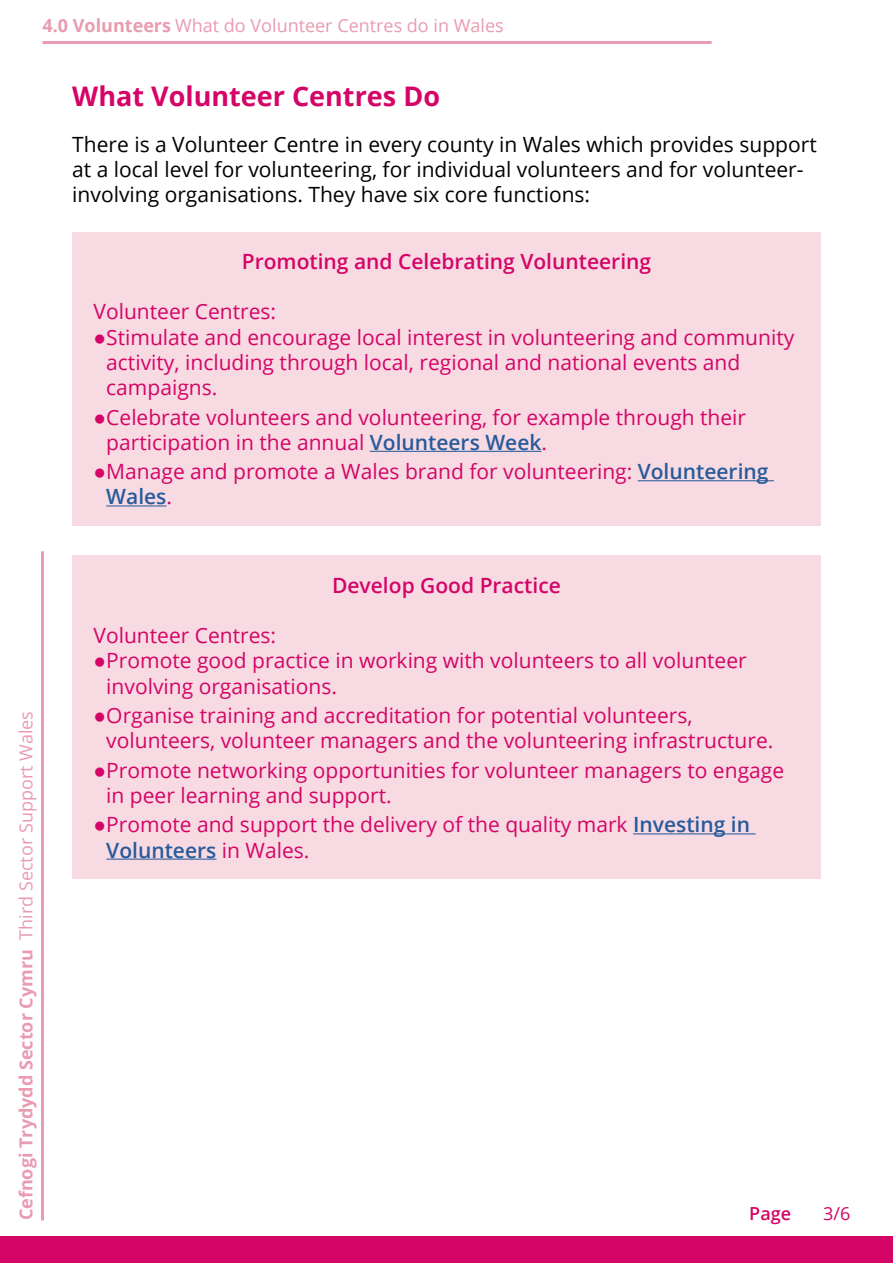
<style>
.page{position:relative;width:893px;height:1263px;background:#fff}
.page>*{position:absolute;margin:0;border:0;box-sizing:border-box;transform-origin:0 0}
.SectionHeading-Pink{font:700 27px "Open Sans";color:#d50467}
.Paragraph-Standard{font:21px/25.2px "Open Sans";color:#d50467}
.Paragraph-Standard-2{font:21px/25.2px "Open Sans";color:#000}
.Paragraph-Standard-3{font:600 21px "Open Sans";color:#d50467}
.t1{font:18px "Open Sans";color:#e99bb1}
.t2{font:700 18px "Open Sans";color:#e99bb1}
.t3{font:600 18px "Open Sans";color:#d50467}
.t4{font:18px "Open Sans";color:#d50467}
.s1{font-weight:700}
.s2{font-family:"Helvetica"}
.s3{font-weight:600;color:#275b9b}
</style>
<div class="page">
<hr style="left:43px;top:41px;width:669px;height:3px;background:#e99bb1">
<div style="left:0;top:1236px;width:893px;height:27px;background:#d50467"></div>
<hr style="left:41px;top:551px;width:3px;height:669px;background:#e99bb1">
<div style="left:72px;top:232px;width:749px;height:294px;background:#f7dae2"></div>
<hr style="left:370px;top:451px;width:171px;height:1px;background:#275b9b">
<hr style="left:638px;top:480px;width:136px;height:1px;background:#275b9b">
<hr style="left:106px;top:505px;width:61px;height:1px;background:#275b9b">
<div style="left:72px;top:555px;width:749px;height:324px;background:#f7dae2"></div>
<hr style="left:633px;top:833px;width:123px;height:1px;background:#275b9b">
<hr style="left:106px;top:858px;width:110px;height:2px;background:#275b9b">
<p class="t1" style="left:43px;top:13px;width:463px"><span class="s1">4.0 Volunteers</span> What do Volunteer Centres do in Wales</p>
<h3 class="SectionHeading-Pink" style="left:72px;top:77px;width:369px">What Volunteer Centres Do</h3>
<p class="Paragraph-Standard-2" style="left:72px;top:131px;width:746px">There is a Volunteer Centre in every county in Wales which provides support at a local level for volunteering, for individual volunteers and for volunteer&shy;involving organisations. They have six core functions:</p>
<p class="Paragraph-Standard-3" style="left:242px;top:247px;width:411px">Promoting and Celebrating Volunteering</p>
<p class="Paragraph-Standard" style="left:94px;top:299px;width:184px">Volunteer Centres:</p>
<p class="Paragraph-Standard" style="left:106px;top:324px;width:689px;text-indent:-13px"><span class="s2">●</span>Stimulate and encourage local interest in volunteering and community activity, including through local, regional and national events and campaigns.</p>
<p class="Paragraph-Standard" style="left:106px;top:404px;width:641px;text-indent:-13px"><span class="s2">●</span>Celebrate volunteers and volunteering, for example through their participation in the annual <span class="s3">Volunteers Week</span>.</p>
<p class="Paragraph-Standard" style="left:106px;top:458px;width:664px;text-indent:-13px"><span class="s2">●</span>Manage and promote a Wales brand for volunteering: <span class="s3">Volunteering<br>Wales</span>.</p>
<p class="t1" style="left:14px;top:940px;width:230px;rotate:-90deg">Third Sector Support Wales</p>
<p class="t2" style="left:13px;top:1220px;width:273px;rotate:-90deg">Cefnogi Trydydd Sector Cymru</p>
<p class="Paragraph-Standard-3" style="left:332px;top:571px;width:230px">Develop Good Practice</p>
<p class="Paragraph-Standard" style="left:94px;top:622px;width:184px">Volunteer Centres:</p>
<p class="Paragraph-Standard" style="left:106px;top:648px;width:642px;text-indent:-13px"><span class="s2">●</span>Promote good practice in working with volunteers to all volunteer involving organisations.</p>
<p class="Paragraph-Standard" style="left:106px;top:702px;width:669px;text-indent:-13px"><span class="s2">●</span>Organise training and accreditation for potential volunteers, volunteers, volunteer managers and the volunteering infrastructure.</p>
<p class="Paragraph-Standard" style="left:106px;top:757px;width:679px;text-indent:-13px"><span class="s2">●</span>Promote networking opportunities for volunteer managers to engage in peer learning and support.</p>
<p class="Paragraph-Standard" style="left:106px;top:811px;width:645px;text-indent:-13px"><span class="s2">●</span>Promote and support the delivery of the quality mark <span class="s3">Investing in<br>Volunteers</span> in Wales.</p>
<p class="t3" style="left:749px;top:1201px;width:43px">Page</p>
<p class="t4" style="left:823px;top:1201px;width:29px">3/6</p>
</div>
